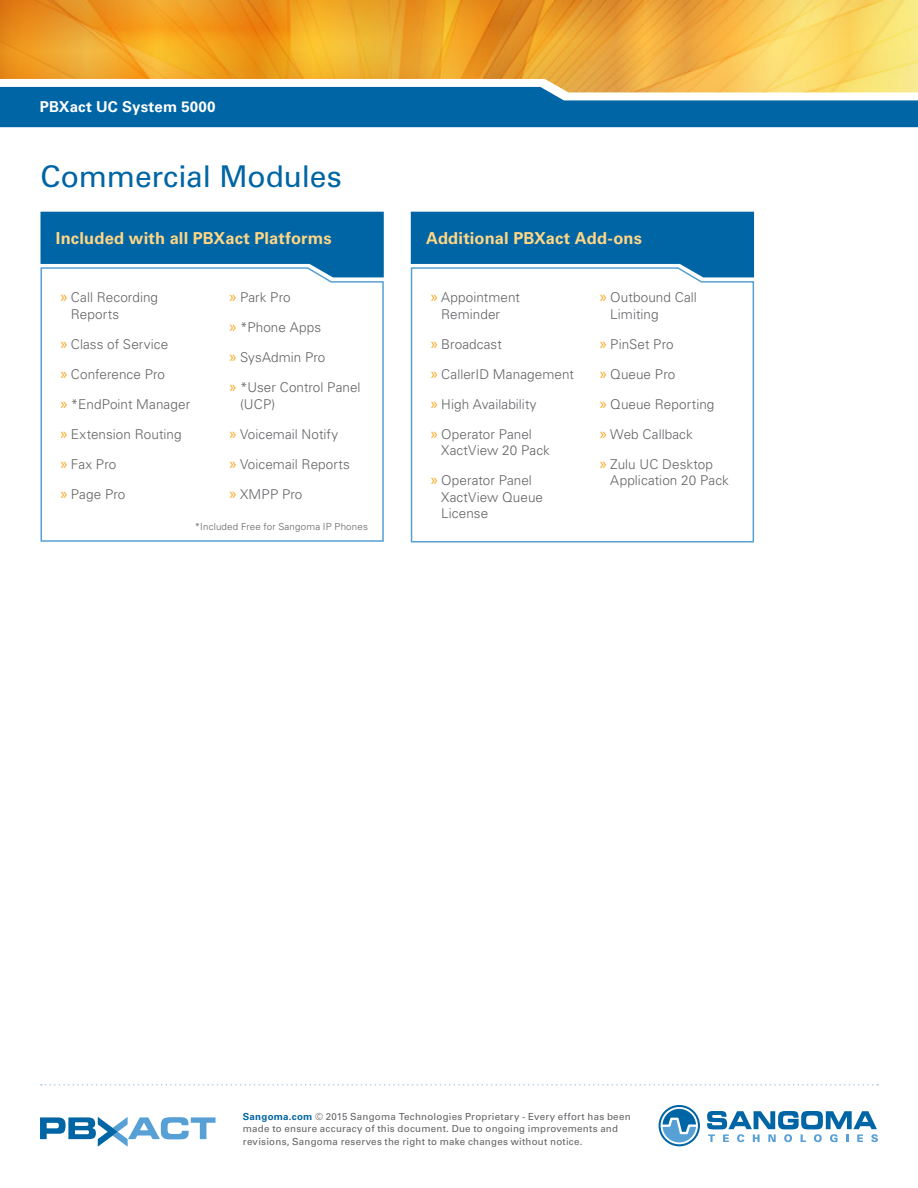
<style>
.page{position:relative;width:918px;height:1188px;background:#fff}
.page>*{position:absolute;margin:0;border:0;box-sizing:border-box;transform-origin:0 0}
.Main_Header{font:30px "Univers LT Std";letter-spacing:-.005em;color:#0065a4}
.Bullets_Grouping_Hea{font:700 16.5px "Univers LT Std";letter-spacing:.005em;color:#fed686}
.t1{font:700 15px "Univers LT Std";letter-spacing:.01em;color:#fff}
.t2{font:300 13.5px/16.5px "Univers LT Std";letter-spacing:.005em;color:#636266}
.t3{font:9.75px/12.8px "Univers LT Std";letter-spacing:.025em;color:#636266}
.Footer_Legal{font:300 9.75px "Univers LT Std";letter-spacing:.02em;color:#636266}
.s1{font-family:"Myriad Pro";font-weight:400;font-size:16.5px;color:#f9a51b}
.s2{font-weight:700;color:#0065a4}
</style>
<div class="page">
<svg style="left:41px;top:1084px;width:837px;height:2px"></svg>
<img style="left:0;top:0;width:918px;height:79px">
<svg style="left:0;top:79px;width:918px;height:49px"></svg>
<svg style="left:0;top:87px;width:918px;height:40px;background:#2176a7"></svg>
<svg style="left:659px;top:1105px;width:41px;height:41px"></svg>
<svg style="left:707px;top:1111px;width:171px;height:31px"></svg>
<svg style="left:40px;top:1117px;width:176px;height:30px"></svg>
<svg style="left:40px;top:277px;width:344px;height:265px"></svg>
<svg style="left:40px;top:212px;width:344px;height:65px;background:#267cb2"></svg>
<svg style="left:410px;top:267px;width:345px;height:276px"></svg>
<svg style="left:411px;top:212px;width:343px;height:65px;background:#267cb2"></svg>
<p class="t1" style="left:40px;top:98px;width:177px">PBXact UC System 5000</p>
<p class="Main_Header" style="left:40px;top:159px;width:303px">Commercial Modules</p>
<p class="Bullets_Grouping_Hea" style="left:56px;top:228px;width:277px">Included with all PBXact Platforms</p>
<p class="Bullets_Grouping_Hea" style="left:426px;top:228px;width:217px">Additional PBXact Add-ons</p>
<p class="t2" style="left:71px;top:289px;width:89px;text-indent:-10px"><span class="s1">»</span> Call Recording<br>Reports</p>
<p class="t2" style="left:60px;top:336px;width:109px"><span class="s1">»</span> Class of Service</p>
<p class="t2" style="left:60px;top:366px;width:106px"><span class="s1">»</span> Conference Pro</p>
<p class="t2" style="left:60px;top:396px;width:131px"><span class="s1">»</span> *EndPoint Manager</p>
<p class="t2" style="left:60px;top:426px;width:123px"><span class="s1">»</span> Extension Routing</p>
<p class="t2" style="left:60px;top:456px;width:57px"><span class="s1">»</span> Fax Pro</p>
<p class="t2" style="left:60px;top:486px;width:66px"><span class="s1">»</span> Page Pro</p>
<p class="t2" style="left:230px;top:289px;width:63px"><span class="s1">»</span> Park Pro</p>
<p class="t2" style="left:230px;top:319px;width:93px"><span class="s1">»</span> *Phone Apps</p>
<p class="t2" style="left:230px;top:349px;width:97px"><span class="s1">»</span> SysAdmin Pro</p>
<p class="t2" style="left:240px;top:379px;width:122px;text-indent:-10px"><span class="s1">»</span> *User Control Panel (UCP)</p>
<p class="t2" style="left:230px;top:426px;width:110px"><span class="s1">»</span> Voicemail Notify</p>
<p class="t2" style="left:230px;top:456px;width:122px"><span class="s1">»</span> Voicemail Reports</p>
<p class="t2" style="left:230px;top:486px;width:74px"><span class="s1">»</span> XMPP Pro</p>
<p class="Footer_Legal" style="left:195px;top:520px;width:175px">*Included Free for Sangoma IP Phones</p>
<p class="t2" style="left:441px;top:289px;width:80px;text-indent:-10px"><span class="s1">»</span> Appointment<br>Reminder</p>
<p class="t2" style="left:431px;top:336px;width:73px"><span class="s1">»</span> Broadcast</p>
<p class="t2" style="left:431px;top:366px;width:145px"><span class="s1">»</span> CallerID Management</p>
<p class="t2" style="left:431px;top:396px;width:107px"><span class="s1">»</span> High Availability</p>
<p class="t2" style="left:441px;top:426px;width:110px;text-indent:-10px"><span class="s1">»</span> Operator Panel<br>XactView 20 Pack</p>
<p class="t2" style="left:441px;top:472px;width:103px;text-indent:-10px"><span class="s1">»</span> Operator Panel<br>XactView Queue<br>License</p>
<p class="t2" style="left:610px;top:289px;width:88px;text-indent:-10px"><span class="s1">»</span> Outbound Call<br>Limiting</p>
<p class="t2" style="left:600px;top:336px;width:75px"><span class="s1">»</span> PinSet Pro</p>
<p class="t2" style="left:600px;top:366px;width:77px"><span class="s1">»</span> Queue Pro</p>
<p class="t2" style="left:600px;top:396px;width:116px"><span class="s1">»</span> Queue Reporting</p>
<p class="t2" style="left:600px;top:426px;width:95px"><span class="s1">»</span> Web Callback</p>
<p class="t2" style="left:610px;top:456px;width:120px;text-indent:-10px"><span class="s1">»</span> Zulu UC Desktop<br>Application 20 Pack</p>
<p class="t3" style="left:243px;top:1110px;width:389px"><span class="s2">Sangoma.com</span> © 2015 Sangoma Technologies Proprietary - Every effort has been made to ensure accuracy of this document. Due to ongoing improvements and revisions, Sangoma reserves the right to make changes without notice.</p>
</div>
